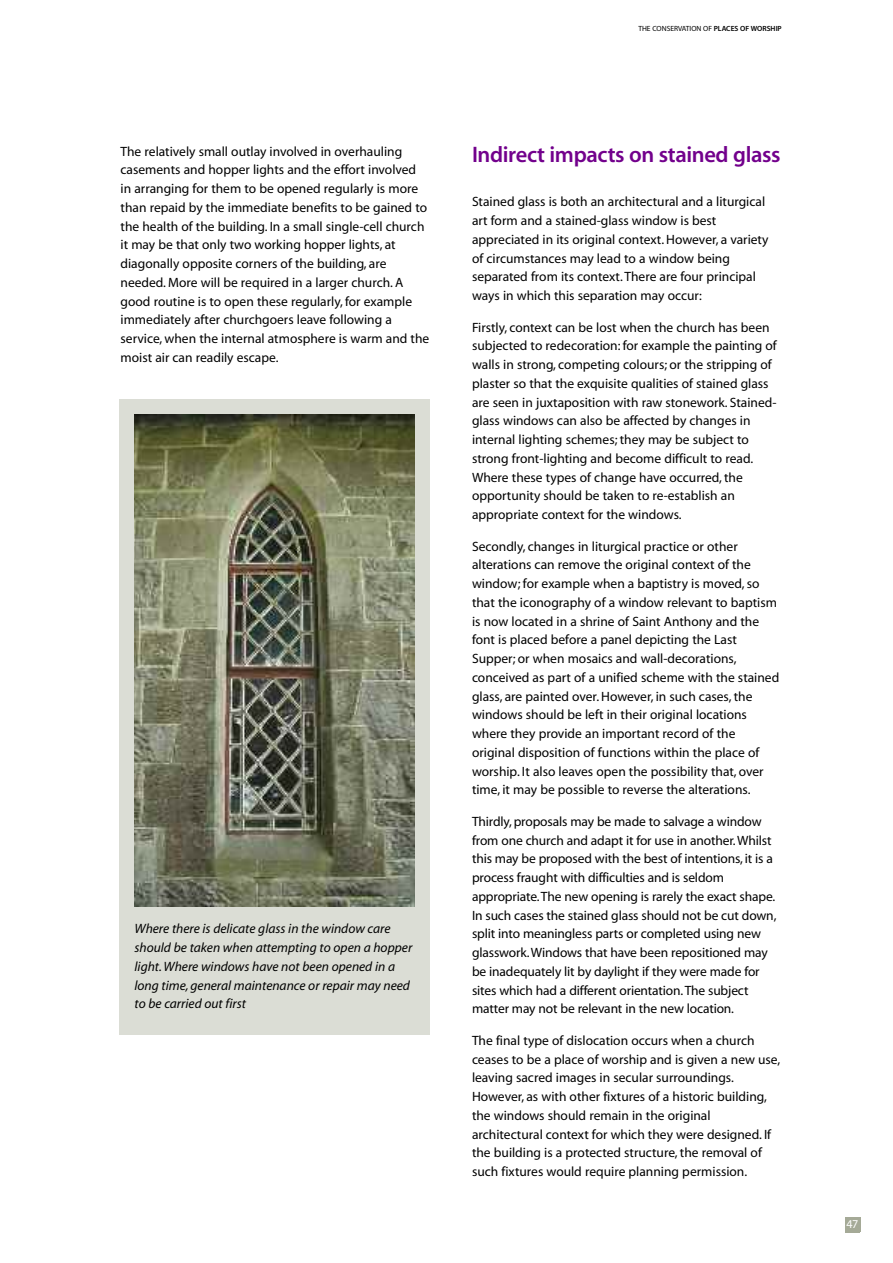
<style>
.page{position:relative;width:893px;height:1263px;background:#fff}
.page>*{position:absolute;margin:0;border:0;box-sizing:border-box;transform-origin:0 0}
.t1{font:22.5px "Myriad MM.565.wt.600.wd";letter-spacing:-.015em;color:#72008c}
.t2{font:13.5px/18.8px "Myriad MM.400.wt.600.wd";color:#000}
.t3{font:13.5px/18.8px "Myriad MM It.400.wt.600.wd";color:#000}
.t4{font:12px "Myriad MM.400.wt.600.wd";color:#fff}
.t5{font:7.5px "Myriad MM.400.wt.600.wd";color:#000}
.s1{font-family:"Myriad MM.565.wt.600.wd"}
</style>
<div class="page">
<div style="left:845px;top:1217px;width:15px;height:15px;background:#a5aa97"></div>
<div style="left:119px;top:400px;width:310px;height:635px;background:#dbddd5"></div>
<img style="left:134px;top:415px;width:281px;height:491px">
<p class="t5" style="left:638px;top:26px;width:145px">THE CONSERVATION OF <span class="s1">PLACES OF WORSHIP</span></p>
<p class="t2" style="left:121px;top:143px;width:310px">The relatively small outlay involved in overhauling casements and hopper lights and the effort involved in arranging for them to be opened regularly is more than repaid by the immediate benefits to be gained to the health of the building. In a small single-cell church it may be that only two working hopper lights, at diagonally opposite corners of the building, are needed. More will be required in a larger church. A good routine is to open these regularly, for example immediately after churchgoers leave following a service, when the internal atmosphere is warm and the moist air can readily escape.</p>
<h1 class="t1" style="left:472px;top:146px;width:310px">Indirect impacts on stained glass</h1>
<p class="t2" style="left:472px;top:194px;width:298px">Stained glass is both an architectural and a liturgical art form and a stained-glass window is best appreciated in its original context. However, a variety of circumstances may lead to a window being separated from its context.There are four principal ways in which this separation may occur:</p>
<p class="t2" style="left:472px;top:319px;width:306px">Firstly, context can be lost when the church has been subjected to redecoration: for example the painting of walls in strong, competing colours; or the stripping of plaster so that the exquisite qualities of stained glass are seen in juxtaposition with raw stonework. Stained&shy;glass windows can also be affected by changes in internal lighting schemes; they may be subject to strong front-lighting and become difficult to read.<br>Where these types of change have occurred, the opportunity should be taken to re-establish an appropriate context for the windows.</p>
<p class="t2" style="left:472px;top:538px;width:309px">Secondly, changes in liturgical practice or other alterations can remove the original context of the window; for example when a baptistry is moved, so that the iconography of a window relevant to baptism is now located in a shrine of Saint Anthony and the font is placed before a panel depicting the Last Supper; or when mosaics and wall-decorations, conceived as part of a unified scheme with the stained glass, are painted over. However, in such cases, the windows should be left in their original locations where they provide an important record of the original disposition of functions within the place of worship. It also leaves open the possibility that, over time, it may be possible to reverse the alterations.</p>
<p class="t2" style="left:472px;top:813px;width:306px">Thirdly, proposals may be made to salvage a window from one church and adapt it for use in another.Whilst this may be proposed with the best of intentions, it is a process fraught with difficulties and is seldom appropriate.The new opening is rarely the exact shape.<br>In such cases the stained glass should not be cut down, split into meaningless parts or completed using new glasswork.Windows that have been repositioned may be inadequately lit by daylight if they were made for sites which had a different orientation.The subject matter may not be relevant in the new location.</p>
<p class="t2" style="left:472px;top:1032px;width:310px">The final type of dislocation occurs when a church ceases to be a place of worship and is given a new use, leaving sacred images in secular surroundings.<br>However, as with other fixtures of a historic building, the windows should remain in the original architectural context for which they were designed. If the building is a protected structure, the removal of such fixtures would require planning permission.</p>
<p class="t3" style="left:134px;top:921px;width:279px">Where there is delicate glass in the window care should be taken when attempting to open a hopper light.Where windows have not been opened in a long time, general maintenance or repair may need to be carried out first</p>
<p class="t4" style="left:846px;top:1220px;width:13px">47</p>
</div>
